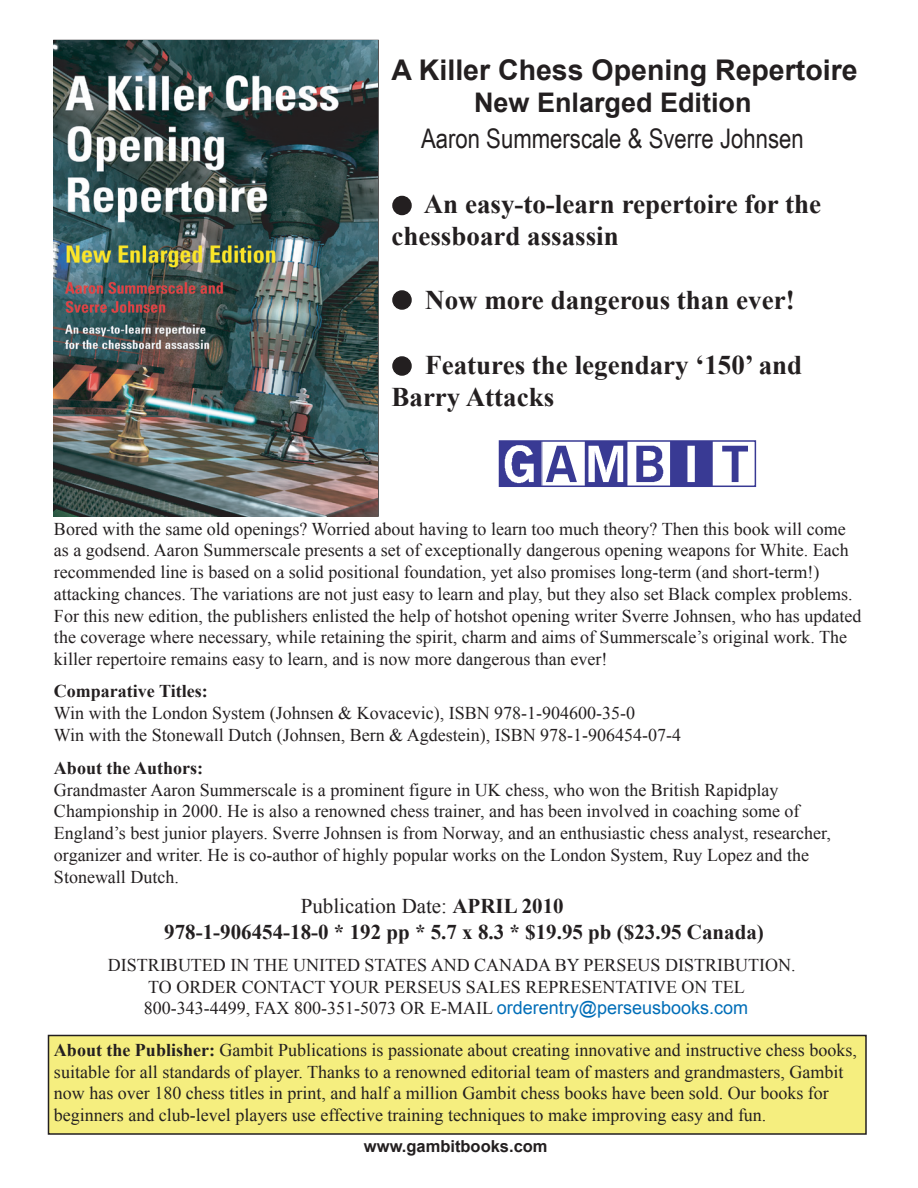
<style>
.page{position:relative;width:918px;height:1188px;background:#fff}
.page>*{position:absolute;margin:0;border:0;box-sizing:border-box;transform-origin:0 0}
.t1{font:700 28.5px "Arial";color:#231f20}
.t2{font:700 27px/32.2px "Times New Roman";color:#231f20}
.t3{font:27px "Arial Narrow";color:#231f20}
.t4{font:700 27px "Arial";color:#231f20}
.t5{font:700 21px/25.5px "Times New Roman";color:#231f20}
.t6{font:18px/21.8px "Times New Roman";color:#231f20}
.t7{font:700 18px "Times New Roman";color:#231f20}
.t8{font:700 16.5px "Arial";color:#231f20}
.s1{font-weight:400}
.s2{font-family:"Arial";color:#006eb8}
.s3{font-weight:700}
</style>
<div class="page">
<svg style="left:498px;top:440px;width:259px;height:47px"></svg>
<img style="left:53px;top:40px;width:325px;height:476px">
<div style="left:48px;top:1035px;width:819px;height:100px;background:#f5ee7f;border:2px solid #231f20"></div>
<div style="left:392px;top:356px;width:20px;height:20px;background:#231f20;border:2px solid #231f20;border-radius:50%"></div>
<div style="left:392px;top:290px;width:20px;height:20px;background:#231f20;border:2px solid #231f20;border-radius:50%"></div>
<div style="left:392px;top:196px;width:20px;height:19px;background:#231f20;border:2px solid #231f20;border-radius:50%"></div>
<h1 class="t1" style="left:392px;top:51px;width:468px">A Killer Chess Opening Repertoire</h1>
<h2 class="t4" style="left:474px;top:85px;width:279px">New Enlarged Edition</h2>
<h2 class="t3" style="left:421px;top:119px;width:384px">Aaron Summerscale &amp; Sverre Johnsen</h2>
<h2 class="t2" style="left:392px;top:187px;width:431px;text-indent:32px">An easy-to-learn repertoire for the chessboard assassin</h2>
<h2 class="t2" style="left:425px;top:284px;width:371px">Now more dangerous than ever!</h2>
<h2 class="t2" style="left:392px;top:348px;width:412px;text-indent:34px">Features the legendary ‘150’ and<br>Barry Attacks</h2>
<p class="t6" style="left:54px;top:517px;width:809px">Bored with the same old openings? Worried about having to learn too much theory? Then this book will come as a godsend. Aaron Summerscale presents a set of exceptionally dangerous opening weapons for White. Each recommended line is based on a solid positional foundation, yet also promises long-term (and short-term!) attacking chances. The variations are not just easy to learn and play, but they also set Black complex problems.<br>For this new edition, the publishers enlisted the help of hotshot opening writer Sverre Johnsen, who has updated the coverage where necessary, while retaining the spirit, charm and aims of Summerscale’s original work. The killer repertoire remains easy to learn, and is now more dangerous than ever!</p>
<p class="t7" style="left:54px;top:679px;width:155px">Comparative Titles:</p>
<p class="t6" style="left:54px;top:702px;width:629px">Win with the London System (Johnsen &amp; Kovacevic), ISBN 978-1-904600-35-0<br>Win with the Stonewall Dutch (Johnsen, Bern &amp; Agdestein), ISBN 978-1-906454-07-4</p>
<p class="t7" style="left:54px;top:755px;width:151px">About the Authors:</p>
<p class="t6" style="left:54px;top:778px;width:778px">Grandmaster Aaron Summerscale is a prominent figure in UK chess, who won the British Rapidplay Championship in 2000. He is also a renowned chess trainer, and has been involved in coaching some of England’s best junior players. Sverre Johnsen is from Norway, and an enthusiastic chess analyst, researcher, organizer and writer. He is co-author of highly popular works on the London System, Ruy Lopez and the Stonewall Dutch.</p>
<p class="t5" style="left:164px;top:893px;width:601px;text-indent:136px"><span class="s1">Publication Date:</span> APRIL 2010<br>978-1-906454-18-0 * 192 pp * 5.7 x 8.3 * $19.95 pb ($23.95 Canada)</p>
<p class="t6" style="left:144px;top:954px;width:653px;text-indent:-36px">DISTRIBUTED IN THE UNITED STATES AND CANADA BY PERSEUS DISTRIBUTION.<br>TO ORDER CONTACT YOUR PERSEUS SALES REPRESENTATIVE ON TEL<br>800-343-4499, FAX 800-351-5073 OR E-MAIL <span class="s2">orderentry@perseusbooks.com</span></p>
<p class="t6" style="left:54px;top:1039px;width:804px"><span class="s3">About the Publisher:</span> Gambit Publications is passionate about creating innovative and instructive chess books, suitable for all standards of player. Thanks to a renowned editorial team of masters and grandmasters, Gambit now has over 180 chess titles in print, and half a million Gambit chess books have been sold. Our books for beginners and club-level players use effective training techniques to make improving easy and fun.</p>
<p class="t8" style="left:364px;top:1135px;width:185px">www.gambitbooks.com</p>
</div>
